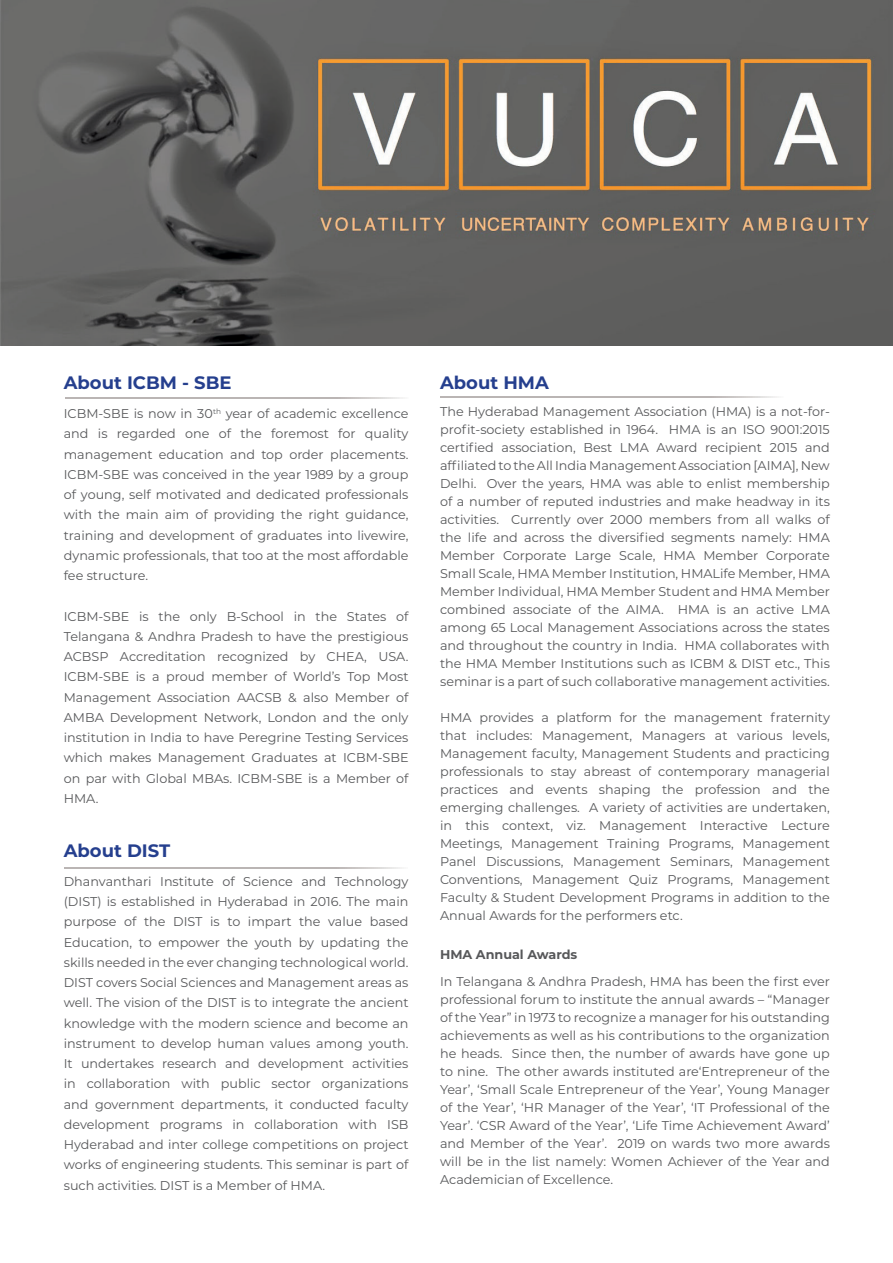
<style>
.page{position:relative;width:893px;height:1263px;background:#fff}
.page>*{position:absolute;margin:0;border:0;box-sizing:border-box;transform-origin:0 0}
.t1{font:700 18px "Montserrat";color:#253f8e}
.t2{font:12.75px/18px "Montserrat";color:#57585a;text-align:justify}
.t3{font:700 12.75px "Montserrat";color:#57585a}
</style>
<div class="page">
<img style="left:0;top:0;width:893px;height:345px">
<svg style="left:65px;top:398px;width:338px;height:1px"></svg>
<svg style="left:65px;top:867px;width:337px;height:2px"></svg>
<svg style="left:440px;top:397px;width:337px;height:1px"></svg>
<h1 class="t1" style="left:64px;top:370px;width:169px">About ICBM - SBE</h1>
<p class="t2" style="left:64px;top:403px;width:346px;line-height:20.2px">ICBM-SBE is now in 30<sup>th</sup> year of academic excellence and is regarded one of the foremost for quality management education and top order placements.<br>ICBM-SBE was conceived in the year 1989 by a group of young, self motivated and dedicated professionals with the main aim of providing the right guidance, training and development of graduates into livewire, dynamic professionals, that too at the most affordable fee structure.</p>
<p class="t2" style="left:64px;top:605px;width:346px;line-height:20.2px">ICBM-SBE is the only B-School in the States of Telangana &amp; Andhra Pradesh to have the prestigious ACBSP Accreditation recognized by CHEA, USA.<br>ICBM-SBE is a proud member of World’s Top Most Management Association AACSB &amp; also Member of AMBA Development Network, London and the only institution in India to have Peregrine Testing Services which makes Management Graduates at ICBM-SBE on par with Global MBAs. ICBM-SBE is a Member of HMA.</p>
<h1 class="t1" style="left:64px;top:838px;width:108px">About DIST</h1>
<p class="t2" style="left:64px;top:871px;width:346px;line-height:20.2px">Dhanvanthari Institute of Science and Technology (DIST) is established in Hyderabad in 2016. The main purpose of the DIST is to impart the value based Education, to empower the youth by updating the skills needed in the ever changing technological world.<br>DIST covers Social Sciences and Management areas as well. The vision of the DIST is to integrate the ancient knowledge with the modern science and become an instrument to develop human values among youth.<br>It undertakes research and development activities in collaboration with public sector organizations and government departments, it conducted faculty development programs in collaboration with ISB Hyderabad and inter college competitions on project works of engineering students. This seminar is part of such activities. DIST is a Member of HMA.</p>
<h1 class="t1" style="left:440px;top:370px;width:110px">About HMA</h1>
<p class="t2" style="left:440px;top:402px;width:391px">The Hyderabad Management Association (HMA) is a not-for&shy;profit-society established in 1964. HMA is an ISO 9001:2015 certified association, Best LMA Award recipient 2015 and affiliated to the All India Management Association [AIMA], New Delhi. Over the years, HMA was able to enlist membership of a number of reputed industries and make headway in its activities. Currently over 2000 members from all walks of the life and across the diversified segments namely: HMA Member Corporate Large Scale, HMA Member Corporate Small Scale, HMA Member Institution, HMALife Member, HMA Member Individual, HMA Member Student and HMA Member combined associate of the AIMA. HMA is an active LMA among 65 Local Management Associations across the states and throughout the country in India. HMA collaborates with the HMA Member Institutions such as ICBM &amp; DIST etc., This seminar is a part of such collaborative management activities.</p>
<p class="t2" style="left:440px;top:708px;width:391px">HMA provides a platform for the management fraternity that includes: Management, Managers at various levels, Management faculty, Management Students and practicing professionals to stay abreast of contemporary managerial practices and events shaping the profession and the emerging challenges. A variety of activities are undertaken, in this context, viz. Management Interactive Lecture Meetings, Management Training Programs, Management Panel Discussions, Management Seminars, Management Conventions, Management Quiz Programs, Management Faculty &amp; Student Development Programs in addition to the Annual Awards for the performers etc.</p>
<p class="t3" style="left:440px;top:945px;width:139px">HMA Annual Awards</p>
<p class="t2" style="left:440px;top:972px;width:391px">In Telangana &amp; Andhra Pradesh, HMA has been the first ever professional forum to institute the annual awards – “Manager of the Year” in 1973 to recognize a manager for his outstanding achievements as well as his contributions to the organization he heads. Since then, the number of awards have gone up to nine. The other awards instituted are‘Entrepreneur of the Year’, ‘Small Scale Entrepreneur of the Year’, Young Manager of the Year’, ‘HR Manager of the Year’, ‘IT Professional of the Year’. ‘CSR Award of the Year’, ‘Life Time Achievement Award’ and Member of the Year’. 2019 on wards two more awards will be in the list namely: Women Achiever of the Year and Academician of Excellence.</p>
</div>
